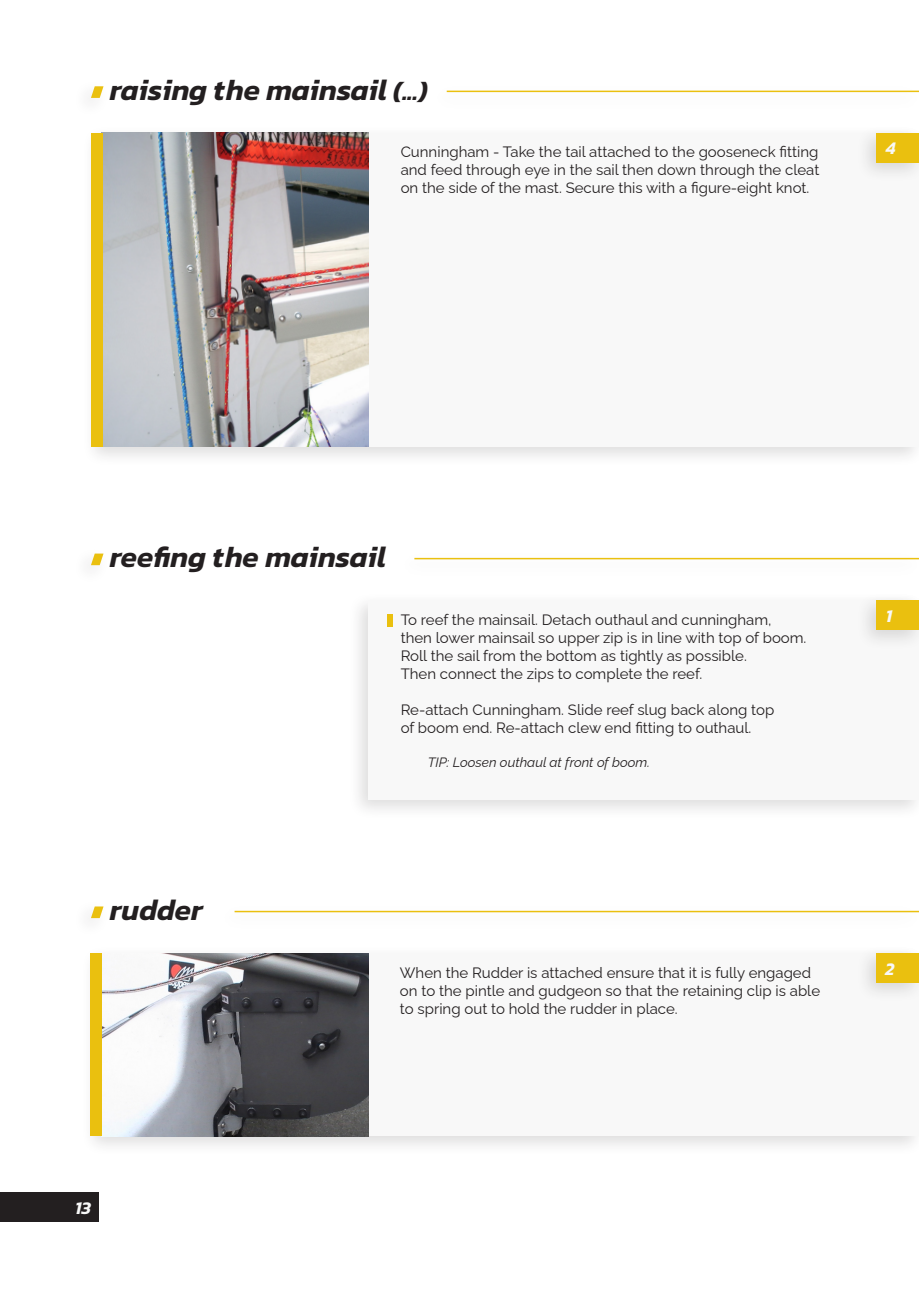
<style>
.page{position:relative;width:919px;height:1289px;background:#fff}
.page>*{position:absolute;margin:0;border:0;box-sizing:border-box;transform-origin:0 0}
.t1{font:italic 600 30px "Kanit";color:#231f20}
.Inst_Numbers{font:italic 600 18px "Kanit";color:#f8f8f8}
.Instructions{font:15px "Raleway";color:#231f20}
.Instructions-2{font:italic 13.5px "Raleway";color:#231f20}
.s1{font-size:27px}
</style>
<div class="page">
<div style="left:0;top:1192px;width:99px;height:30px;background:#231f20"></div>
<svg style="left:91px;top:86px;width:12px;height:12px"></svg>
<svg style="left:91px;top:553px;width:12px;height:12px"></svg>
<svg style="left:91px;top:906px;width:12px;height:12px"></svg>
<div style="left:428px;top:82px;width:490px;height:30px;background:#231f20;opacity:.15"></div>
<hr style="left:446px;top:91px;width:472px;height:1px;background:#eac00f">
<div style="left:396px;top:549px;width:522px;height:30px;background:#231f20;opacity:.15"></div>
<hr style="left:414px;top:558px;width:504px;height:1px;background:#eac00f">
<hr style="left:234px;top:910px;width:684px;height:2px;background:#eac00f">
<div style="left:81px;top:124px;width:837px;height:343px;background:#231f20;opacity:.15"></div>
<div style="left:102px;top:133px;width:816px;height:313px;background:#f8f8f8"></div>
<img style="left:102px;top:133px;width:267px;height:313px">
<div style="left:91px;top:133px;width:11px;height:313px;background:#eac00f"></div>
<div style="left:856px;top:124px;width:62px;height:59px;background:#231f20;opacity:.15"></div>
<div style="left:876px;top:133px;width:42px;height:30px;background:#eac00f"></div>
<div style="left:347px;top:592px;width:571px;height:228px;background:#231f20;opacity:.15"></div>
<div style="left:368px;top:600px;width:550px;height:199px;background:#f8f8f8"></div>
<div style="left:387px;top:614px;width:5px;height:12px;background:#eac00f"></div>
<div style="left:856px;top:592px;width:62px;height:58px;background:#231f20;opacity:.15"></div>
<div style="left:876px;top:600px;width:42px;height:30px;background:#eac00f"></div>
<div style="left:81px;top:944px;width:837px;height:211px;background:#231f20;opacity:.15"></div>
<div style="left:101px;top:953px;width:817px;height:183px;background:#f8f8f8"></div>
<img style="left:102px;top:953px;width:266px;height:183px">
<div style="left:90px;top:953px;width:12px;height:183px;background:#eac00f"></div>
<div style="left:855px;top:944px;width:63px;height:59px;background:#231f20;opacity:.15"></div>
<div style="left:875px;top:953px;width:43px;height:30px;background:#eac00f"></div>
<p class="t1" style="left:110px;top:67px;width:319px">raising the mainsail <span class="s1">(...)</span></p>
<p class="Instructions" style="left:400px;top:140px;width:419px">Cunningham - Take the tail attached to the gooseneck fitting</p>
<p class="Instructions" style="left:400px;top:158px;width:420px">and feed through eye in the sail then down through the cleat</p>
<p class="Instructions" style="left:400px;top:176px;width:410px">on the side of the mast. Secure this with a figure-eight knot.</p>
<p class="Inst_Numbers" style="left:885px;top:135px;width:11px">4</p>
<p class="t1" style="left:110px;top:534px;width:278px">reefing the mainsail</p>
<p class="Instructions" style="left:400px;top:607px;width:372px">To reef the mainsail. Detach outhaul and cunningham,</p>
<p class="Instructions" style="left:400px;top:625px;width:407px">then lower mainsail so upper zip is in line with top of boom.</p>
<p class="Instructions" style="left:400px;top:643px;width:348px">Roll the sail from the bottom as tightly as possible.</p>
<p class="Instructions" style="left:400px;top:661px;width:303px">Then connect the zips to complete the reef.</p>
<p class="Instructions" style="left:400px;top:697px;width:375px">Re-attach Cunningham. Slide reef slug back along top</p>
<p class="Instructions" style="left:400px;top:715px;width:352px">of boom end. Re-attach clew end fitting to outhaul.</p>
<p class="Instructions-2" style="left:427px;top:751px;width:224px">TIP: Loosen outhaul at front of boom.</p>
<p class="t1" style="left:110px;top:887px;width:94px">rudder</p>
<p class="Instructions" style="left:400px;top:960px;width:412px">When the Rudder is attached ensure that it is fully engaged</p>
<p class="Instructions" style="left:400px;top:978px;width:421px">on to the pintle and gudgeon so that the retaining clip is able</p>
<p class="Instructions" style="left:400px;top:996px;width:279px">to spring out to hold the rudder in place.</p>
<p class="Inst_Numbers" style="left:885px;top:602px;width:8px">1</p>
<p class="Inst_Numbers" style="left:885px;top:955px;width:11px">2</p>
<p class="Inst_Numbers" style="left:75px;top:1194px;width:17px">13</p>
</div>
